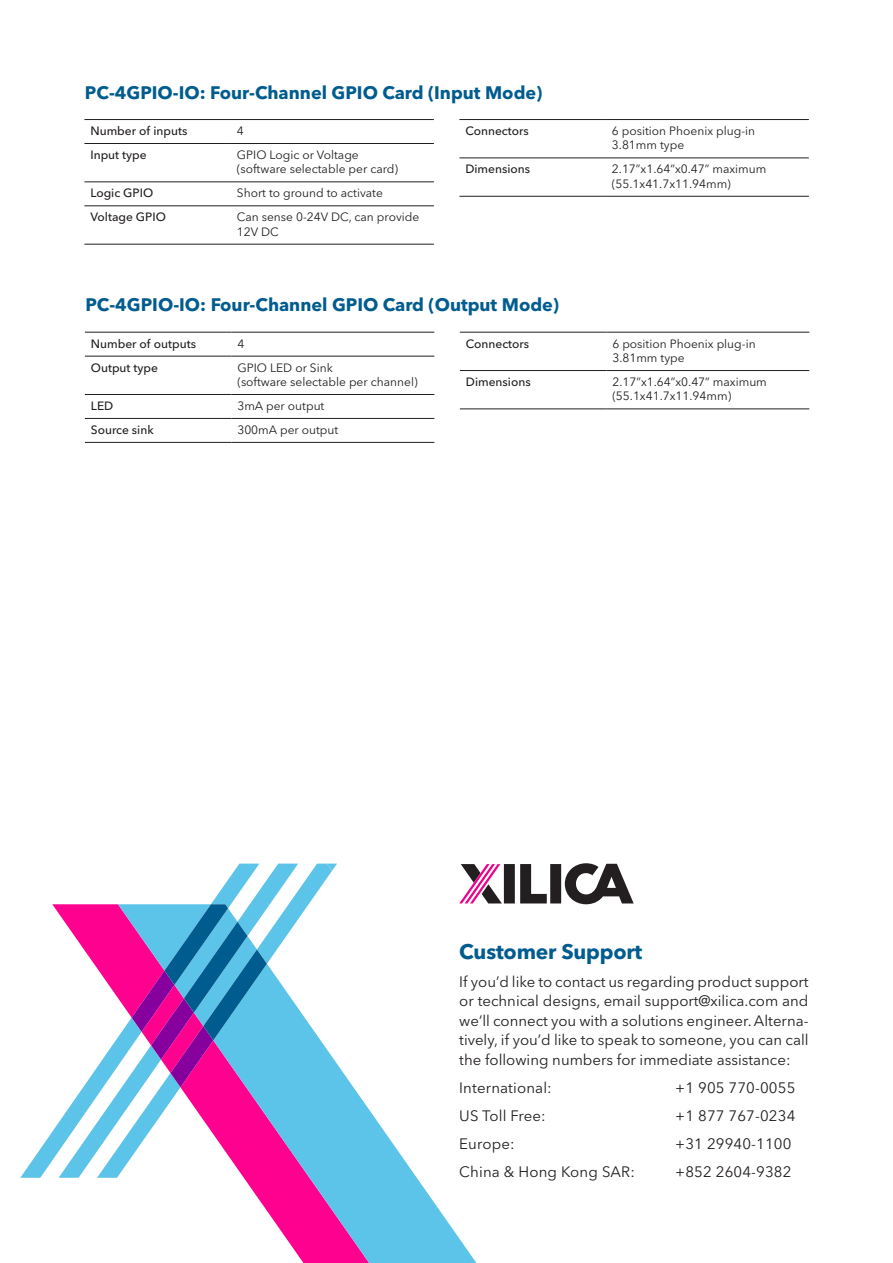
<style>
.page{position:relative;width:893px;height:1263px;background:#fff}
.page>*{position:absolute;margin:0;border:0;box-sizing:border-box;transform-origin:0 0}
.t1{font:700 21px "Avenir Next LT Pro";letter-spacing:-.01em;color:#005c8f}
.t2{font:700 18px "Avenir Next LT Pro";color:#005c8f}
.t3{font:15px/19.5px "Avenir Next LT Pro";letter-spacing:.01em;color:#231f20;text-align:justify}
.t4{font:12px/14.4px "Avenir Next LT Pro";color:#231f20}
.t5{font:500 12px "Avenir Next LT Pro";color:#231f20}
</style>
<div class="page">
<hr style="left:84px;top:143px;width:147px;height:1px;background:#231f20">
<hr style="left:231px;top:143px;width:203px;height:1px;background:#231f20">
<hr style="left:84px;top:181px;width:147px;height:1px;background:#231f20">
<hr style="left:231px;top:181px;width:203px;height:1px;background:#231f20">
<hr style="left:84px;top:205px;width:147px;height:1px;background:#231f20">
<hr style="left:231px;top:205px;width:203px;height:1px;background:#231f20">
<hr style="left:84px;top:244px;width:147px;height:1px;background:#231f20">
<hr style="left:231px;top:244px;width:203px;height:1px;background:#231f20">
<hr style="left:84px;top:119px;width:147px;height:1px;background:#231f20">
<hr style="left:231px;top:119px;width:203px;height:1px;background:#231f20">
<hr style="left:459px;top:119px;width:147px;height:1px;background:#231f20">
<hr style="left:606px;top:119px;width:203px;height:1px;background:#231f20">
<hr style="left:459px;top:157px;width:147px;height:1px;background:#231f20">
<hr style="left:606px;top:157px;width:203px;height:1px;background:#231f20">
<hr style="left:459px;top:196px;width:147px;height:1px;background:#231f20">
<hr style="left:606px;top:196px;width:203px;height:1px;background:#231f20">
<hr style="left:85px;top:356px;width:146px;height:1px;background:#231f20">
<hr style="left:231px;top:356px;width:203px;height:1px;background:#231f20">
<hr style="left:85px;top:394px;width:146px;height:1px;background:#231f20">
<hr style="left:231px;top:394px;width:203px;height:1px;background:#231f20">
<hr style="left:85px;top:418px;width:146px;height:1px;background:#231f20">
<hr style="left:231px;top:418px;width:203px;height:1px;background:#231f20">
<hr style="left:85px;top:442px;width:146px;height:1px;background:#231f20">
<hr style="left:231px;top:442px;width:203px;height:1px;background:#231f20">
<hr style="left:85px;top:332px;width:146px;height:1px;background:#231f20">
<hr style="left:231px;top:332px;width:203px;height:1px;background:#231f20">
<hr style="left:460px;top:332px;width:146px;height:1px;background:#231f20">
<hr style="left:606px;top:332px;width:203px;height:1px;background:#231f20">
<hr style="left:460px;top:370px;width:146px;height:1px;background:#231f20">
<hr style="left:606px;top:370px;width:203px;height:1px;background:#231f20">
<hr style="left:460px;top:408px;width:146px;height:1px;background:#231f20">
<hr style="left:606px;top:408px;width:203px;height:1px;background:#231f20">
<svg style="left:244px;top:1064px;width:232px;height:199px"></svg>
<svg style="left:332px;top:864px;width:5px;height:314px"></svg>
<svg style="left:20px;top:864px;width:312px;height:314px"></svg>
<svg style="left:459px;top:863px;width:175px;height:41px"></svg>
<p class="t2" style="left:85px;top:81px;width:459px">PC-4GPIO-IO: Four-Channel GPIO Card (Input Mode)</p>
<p class="t5" style="left:90px;top:124px;width:99px">Number of inputs</p>
<p class="t4" style="left:237px;top:124px;width:8px">4</p>
<p class="t5" style="left:90px;top:148px;width:58px">Input type</p>
<p class="t4" style="left:237px;top:148px;width:123px">GPIO Logic or Voltage</p>
<p class="t4" style="left:237px;top:162px;width:163px">(software selectable per card)</p>
<p class="t5" style="left:90px;top:186px;width:64px">Logic GPIO</p>
<p class="t4" style="left:237px;top:186px;width:147px">Short to ground to activate</p>
<p class="t5" style="left:90px;top:210px;width:77px">Voltage GPIO</p>
<p class="t4" style="left:237px;top:210px;width:184px">Can sense 0-24V DC, can provide<br>12V DC</p>
<p class="t5" style="left:465px;top:124px;width:65px">Connectors</p>
<p class="t4" style="left:612px;top:124px;width:145px">6 position Phoenix plug-in<br>3.81mm type</p>
<p class="t5" style="left:465px;top:162px;width:66px">Dimensions</p>
<p class="t4" style="left:612px;top:162px;width:156px">2.17”x1.64”x0.47” maximum (55.1x41.7x11.94mm)</p>
<p class="t2" style="left:85px;top:294px;width:475px">PC-4GPIO-IO: Four-Channel GPIO Card (Output Mode)</p>
<p class="t5" style="left:91px;top:336px;width:107px">Number of outputs</p>
<p class="t4" style="left:237px;top:336px;width:8px">4</p>
<p class="t5" style="left:91px;top:360px;width:69px">Output type</p>
<p class="t4" style="left:237px;top:360px;width:97px">GPIO LED or Sink</p>
<p class="t4" style="left:237px;top:375px;width:182px">(software selectable per channel)</p>
<p class="t5" style="left:91px;top:398px;width:24px">LED</p>
<p class="t4" style="left:237px;top:399px;width:89px">3mA per output</p>
<p class="t5" style="left:91px;top:422px;width:64px">Source sink</p>
<p class="t4" style="left:237px;top:422px;width:102px">300mA per output</p>
<p class="t5" style="left:466px;top:336px;width:65px">Connectors</p>
<p class="t4" style="left:612px;top:336px;width:145px">6 position Phoenix plug-in<br>3.81mm type</p>
<p class="t5" style="left:466px;top:375px;width:66px">Dimensions</p>
<p class="t4" style="left:612px;top:375px;width:156px">2.17”x1.64”x0.47” maximum (55.1x41.7x11.94mm)</p>
<p class="t1" style="left:459px;top:938px;width:184px">Customer Support</p>
<p class="t3" style="left:459px;top:971px;width:351px">If you’d like to contact us regarding product support or technical designs, email support@xilica.com and we’ll connect you with a solutions engineer. Alterna&shy;tively, if you’d like to speak to someone, you can call the following numbers for immediate assistance:</p>
<p class="t3" style="left:459px;top:1077px;width:94px">International:</p>
<p class="t3" style="left:675px;top:1077px;width:122px">+1 905 770-0055</p>
<p class="t3" style="left:459px;top:1105px;width:88px">US Toll Free:</p>
<p class="t3" style="left:675px;top:1105px;width:122px">+1 877 767-0234</p>
<p class="t3" style="left:459px;top:1133px;width:57px">Europe:</p>
<p class="t3" style="left:675px;top:1133px;width:118px">+31 29940-1100</p>
<p class="t3" style="left:459px;top:1161px;width:177px">China &amp; Hong Kong SAR:</p>
<p class="t3" style="left:675px;top:1161px;width:118px">+852 2604-9382</p>
</div>
